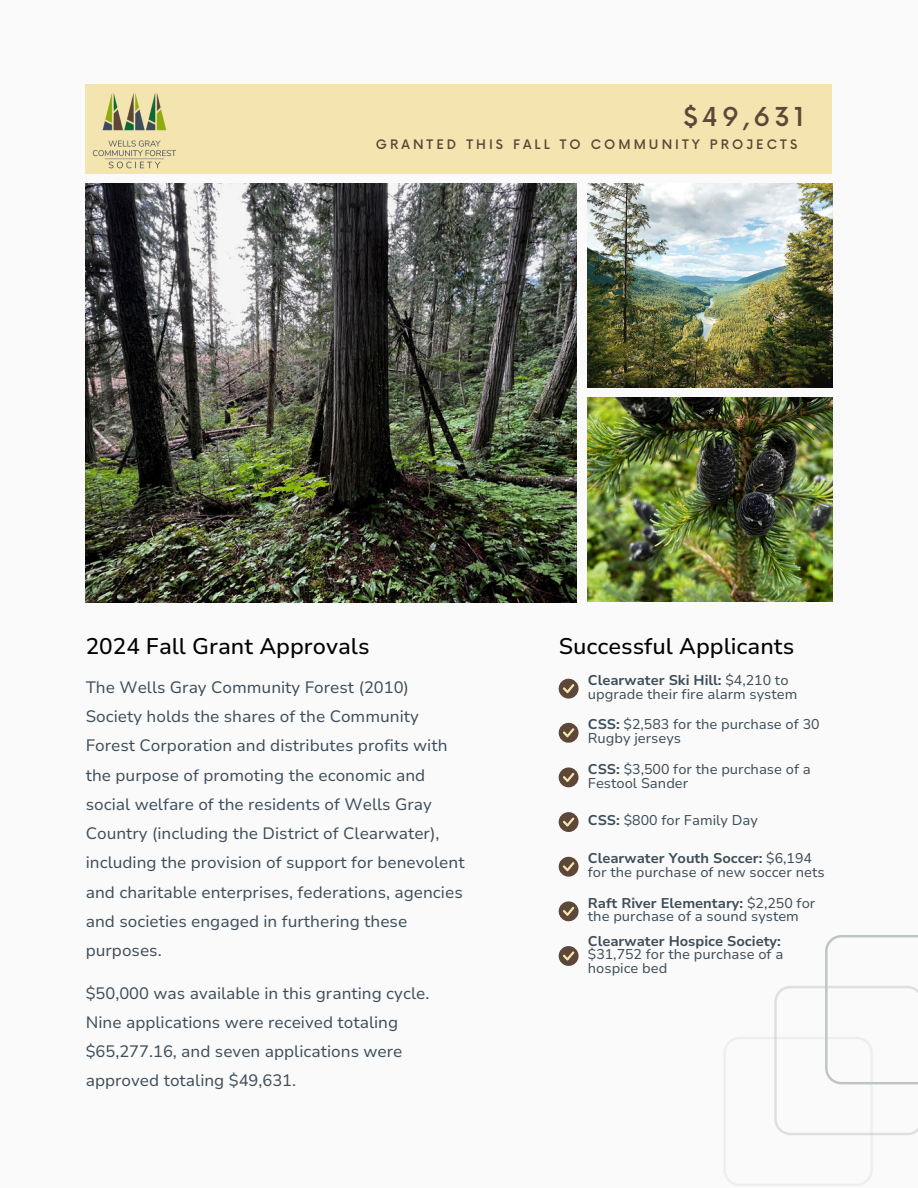
<style>
.page{position:relative;width:918px;height:1188px;background:#fafafa}
.page>*{position:absolute;margin:0;border:0;box-sizing:border-box;transform-origin:0 0}
.t1{font:500 25.35px "Now";color:#5c4738}
.t2{font:500 22.5px "Nunito Sans 10 pt";color:#000}
.t3{font:16.5px/29.2px "Nunito Sans 10 pt";color:#3d4d59}
.t4{font:14.1px/13.5px "Nunito Sans 10 pt";color:#3d4d59}
.t5{font:500 12.75px "Now";letter-spacing:.24em;color:#5c4738}
.s1{font-weight:700}
</style>
<div class="page">
<img style="left:587px;top:184px;width:246px;height:203px">
<img style="left:86px;top:184px;width:490px;height:418px">
<img style="left:587px;top:397px;width:246px;height:204px">
<div style="left:86px;top:84px;width:746px;height:90px;background:#f4e4b0"></div>
<svg style="left:724px;top:935px;width:194px;height:251px"></svg>
<div style="left:559px;top:679px;width:20px;height:20px;background:#5c4738;border-radius:50%"></div>
<svg style="left:563px;top:684px;width:11px;height:9px"></svg>
<div style="left:559px;top:857px;width:20px;height:20px;background:#5c4738;border-radius:50%"></div>
<svg style="left:563px;top:862px;width:11px;height:9px"></svg>
<div style="left:559px;top:723px;width:20px;height:20px;background:#5c4738;border-radius:50%"></div>
<svg style="left:563px;top:728px;width:11px;height:9px"></svg>
<div style="left:559px;top:767px;width:20px;height:20px;background:#5c4738;border-radius:50%"></div>
<svg style="left:563px;top:773px;width:11px;height:9px"></svg>
<div style="left:559px;top:901px;width:20px;height:20px;background:#5c4738;border-radius:50%"></div>
<svg style="left:563px;top:907px;width:11px;height:9px"></svg>
<div style="left:559px;top:812px;width:20px;height:20px;background:#5c4738;border-radius:50%"></div>
<svg style="left:563px;top:817px;width:11px;height:10px"></svg>
<img style="left:92px;top:93px;width:85px;height:76px">
<div style="left:559px;top:946px;width:20px;height:20px;background:#5c4738;border-radius:50%"></div>
<svg style="left:563px;top:951px;width:11px;height:10px"></svg>
<h1 class="t1" style="left:683px;top:103px;width:122px">$49,631</h1>
<p class="t5" style="left:376px;top:137px;width:423px">GRANTED THIS FALL TO COMMUNITY PROJECTS</p>
<h4 class="t2" style="left:86px;top:631px;width:285px">2024 Fall Grant Approvals</h4>
<h2 class="t2" style="left:559px;top:631px;width:237px">Successful Applicants</h2>
<h3 class="t4" style="left:588px;top:674px;width:211px"><span class="s1">Clearwater Ski Hill:</span> $4,210 to upgrade their fire alarm system</h3>
<p class="t3" style="left:86px;top:673px;width:380px">The Wells Gray Community Forest (2010)<br>Society holds the shares of the Community Forest Corporation and distributes profits with the purpose of promoting the economic and social welfare of the residents of Wells Gray Country (including the District of Clearwater), including the provision of support for benevolent and charitable enterprises, federations, agencies and societies engaged in furthering these purposes.</p>
<p class="t3" style="left:86px;top:979px;width:345px">$50,000 was available in this granting cycle.<br>Nine applications were received totaling $65,277.16, and seven applications were approved totaling $49,631.</p>
<h2 class="t4" style="left:588px;top:718px;width:233px"><span class="s1">CSS:</span> $2,583 for the purchase of 30<br>Rugby jerseys</h2>
<p class="t4" style="left:588px;top:763px;width:224px"><span class="s1">CSS:</span> $3,500 for the purchase of a<br>Festool Sander</p>
<p class="t4" style="left:588px;top:814px;width:172px"><span class="s1">CSS:</span> $800 for Family Day</p>
<h3 class="t4" style="left:588px;top:852px;width:238px"><span class="s1">Clearwater Youth Soccer:</span> $6,194 for the purchase of new soccer nets</h3>
<p class="t4" style="left:588px;top:897px;width:229px"><span class="s1">Raft River Elementary:</span> $2,250 for the purchase of a sound system</p>
<p class="t4" style="left:588px;top:934px;width:197px"><span class="s1">Clearwater Hospice Society: </span>$31,752 for the purchase of a hospice bed</p>
</div>
